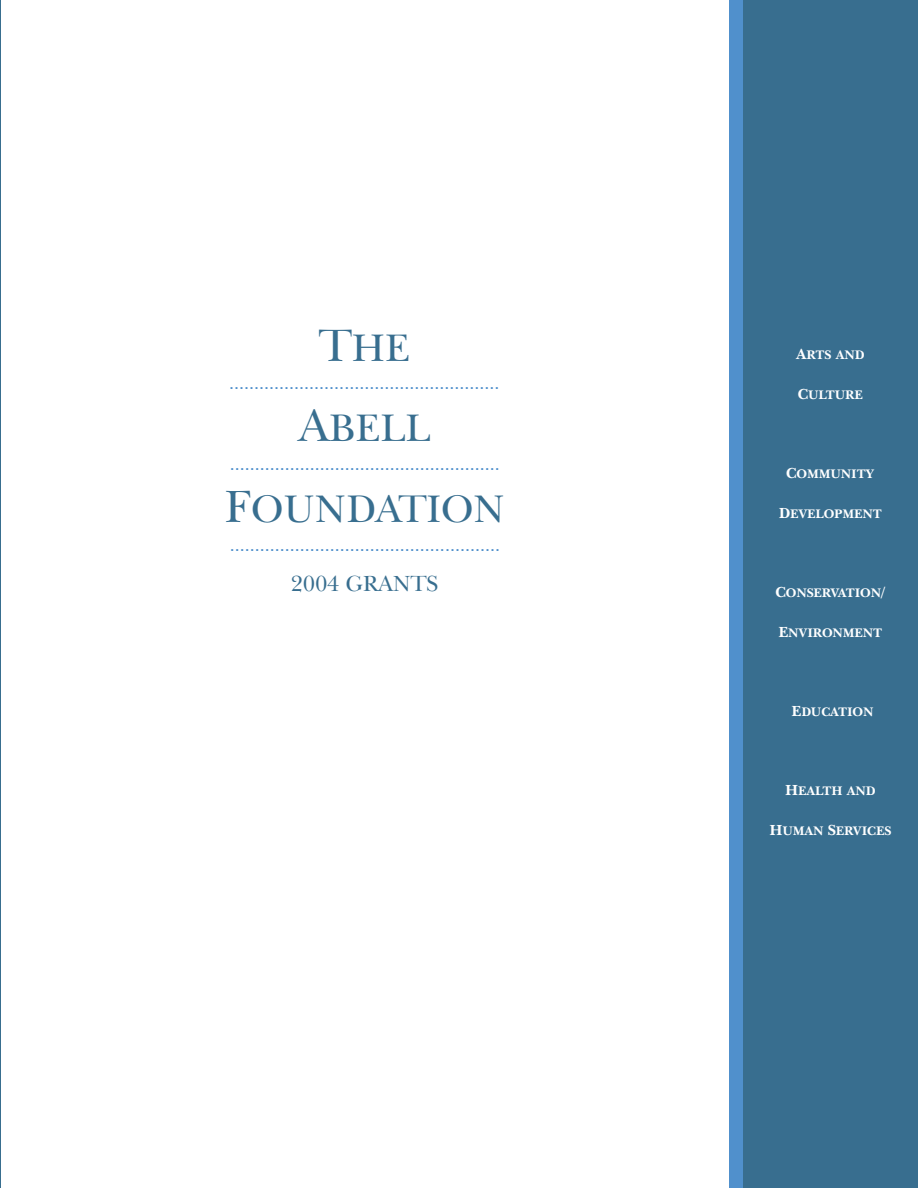
<style>
.page{position:relative;width:918px;height:1188px;background:#fff}
.page>*{position:absolute;margin:0;border:0;box-sizing:border-box;transform-origin:0 0}
.t1{font:39.6px/80.7px "New Baskerville IT Cby BT";letter-spacing:-.015em;color:#386e8f;text-align:center}
.t2{font:22.5px "New Baskerville IT Cby BT";letter-spacing:-.01em;color:#386e8f}
.t3{font:18px "Helvetica";color:#5090cc}
.t4{font:700 12.75px "New Baskerville IT Cby BT";letter-spacing:-.015em;color:#fff}
.s1{font-size:46.5px}
.s2{font-size:15px}
</style>
<div class="page">
<div style="left:743px;top:0;width:175px;height:1188px;background:#386e8f"></div>
<div style="left:729px;top:0;width:14px;height:1188px;background:#5090cc"></div>
<hr style="left:0;top:0;width:1px;height:1188px;background:#386e8f">
<h1 class="t1" style="left:224px;top:312px;width:282px"><span class="s1">T</span>HE<br><span class="s1">A</span>BELL<br><span class="s1">F</span>OUNDATION</h1>
<p class="t3" style="left:229px;top:376px;width:272px">......................................................</p>
<p class="t3" style="left:230px;top:457px;width:272px">......................................................</p>
<p class="t3" style="left:230px;top:538px;width:272px">......................................................</p>
<p class="t2" style="left:291px;top:575px;width:149px">2004 GRANTS</p>
<p class="t4" style="left:796px;top:350px;width:70px"><span class="s2">A</span>RTS AND</p>
<p class="t4" style="left:798px;top:390px;width:67px"><span class="s2">C</span>ULTURE</p>
<p class="t4" style="left:786px;top:469px;width:90px"><span class="s2">C</span>OMMUNITY</p>
<p class="t4" style="left:779px;top:509px;width:105px"><span class="s2">D</span>EVELOPMENT</p>
<p class="t4" style="left:775px;top:588px;width:111px"><span class="s2">C</span>ONSERVATION<span class="s2">/</span></p>
<p class="t4" style="left:778px;top:628px;width:105px"><span class="s2">E</span>NVIRONMENT</p>
<p class="t4" style="left:792px;top:707px;width:83px"><span class="s2">E</span>DUCATION</p>
<p class="t4" style="left:785px;top:786px;width:92px"><span class="s2">H</span>EALTH AND</p>
<p class="t4" style="left:769px;top:826px;width:123px"><span class="s2">H</span>UMAN <span class="s2">S</span>ERVICES</p>
</div>
